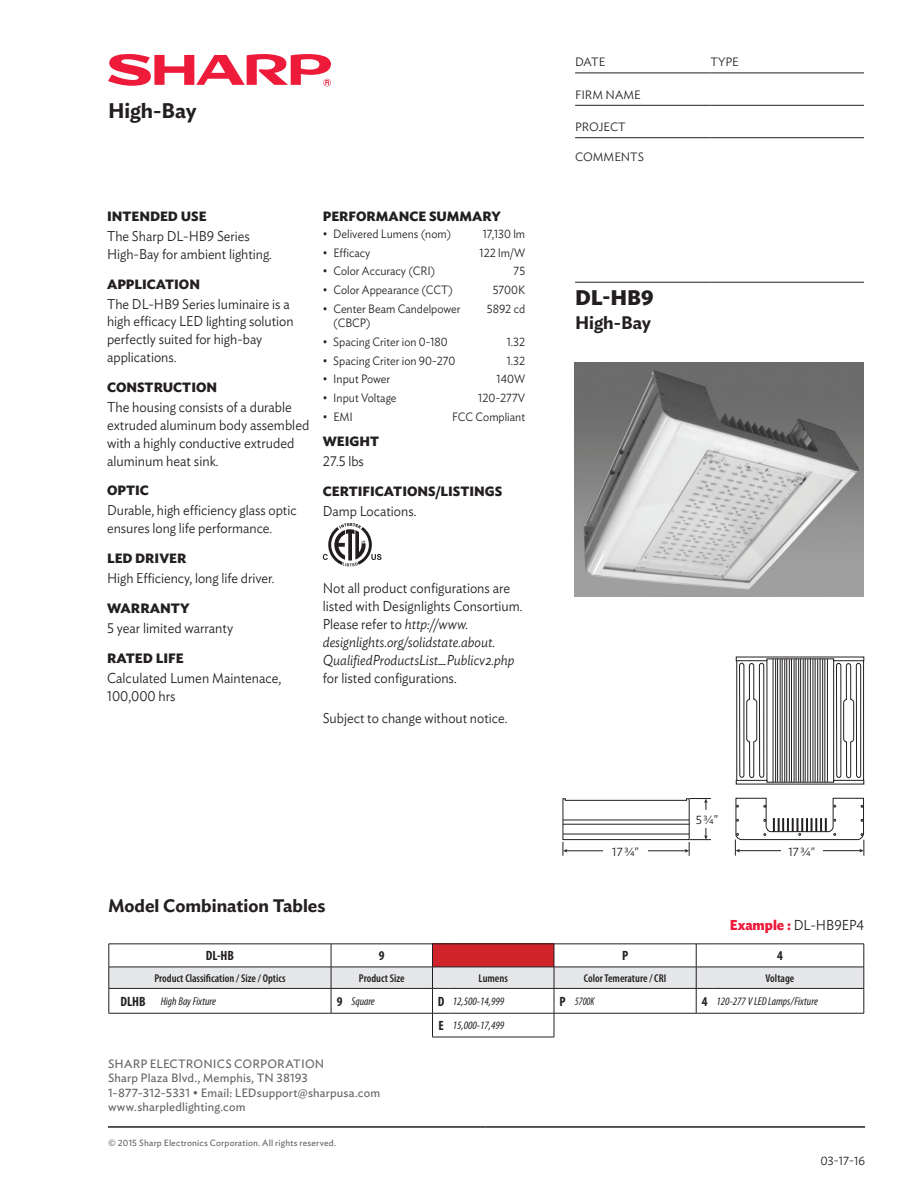
<style>
.page{position:relative;width:918px;height:1188px;background:#fff}
.page>*{position:absolute;margin:0;border:0;box-sizing:border-box;transform-origin:0 0}
.t1{font:600 21px "Ideal Sans";color:#231f20}
.t2{font:700 21px "Ideal Sans";color:#231f20}
.t3{font:600 18px "Ideal Sans";color:#231f20}
.t4{font:300 14.25px/18px "Ideal Sans";color:#231f20;scale:.94 1}
.t5{font:italic 300 14.25px/18px "Ideal Sans";color:#231f20;scale:.94 1}
.t6{font:300 14.1px/17.9px "Ideal Sans";color:#231f20;scale:.94 1}
.t7{font:700 13.5px "Ideal Sans";color:#231f20}
.t8{font:700 condensed 13.5px "Myriad Pro";color:#231f20}
.t9{font:700 13.35px "Ideal Sans";color:#231f20}
.t10{font:300 12px "Ideal Sans";color:#231f20;scale:.94 1}
.t11{font:12px/14.4px "Ideal Sans";letter-spacing:.015em;color:#231f20}
.t12{font:300 12px "Ideal Sans";color:#231f20}
.t13{font:italic condensed 11.4px "Myriad Pro";color:#231f20}
.t14{font:600 condensed 11.4px "Myriad Pro";color:#231f20}
.t15{font:italic condensed 11.4px "Myriad Pro";color:#231f20;scale:.91 1}
.t16{font:9px "Ideal Sans";letter-spacing:.02em;color:#231f20}
.s1{font-style:normal}
.s2{font-weight:700;color:#ed1a3a}
.s3{font-weight:700;font-style:normal;font-size:13.5px}
</style>
<div class="page">
<hr style="left:575px;top:73px;width:136px;height:1px;background:#231f20">
<hr style="left:711px;top:73px;width:153px;height:1px;background:#231f20">
<hr style="left:575px;top:105px;width:136px;height:1px;background:#231f20">
<hr style="left:711px;top:105px;width:153px;height:1px;background:#231f20">
<hr style="left:575px;top:137px;width:136px;height:1px;background:#231f20">
<hr style="left:711px;top:137px;width:153px;height:1px;background:#231f20">
<hr style="left:575px;top:282px;width:136px;height:1px;background:#231f20">
<hr style="left:711px;top:282px;width:153px;height:1px;background:#231f20">
<svg style="left:323px;top:523px;width:59px;height:44px"></svg>
<svg style="left:108px;top:54px;width:223px;height:32px"></svg>
<img style="left:575px;top:363px;width:289px;height:233px">
<svg style="left:736px;top:656px;width:129px;height:129px"></svg>
<hr style="left:773px;top:659px;width:1px;height:123px;background:#231f20">
<hr style="left:775px;top:659px;width:1px;height:123px;background:#231f20">
<hr style="left:777px;top:659px;width:1px;height:123px;background:#231f20">
<hr style="left:780px;top:659px;width:1px;height:123px;background:#231f20">
<hr style="left:782px;top:659px;width:1px;height:123px;background:#231f20">
<hr style="left:784px;top:659px;width:1px;height:123px;background:#231f20">
<hr style="left:786px;top:659px;width:1px;height:123px;background:#231f20">
<hr style="left:789px;top:659px;width:1px;height:123px;background:#231f20">
<hr style="left:791px;top:659px;width:1px;height:123px;background:#231f20">
<hr style="left:794px;top:659px;width:1px;height:123px;background:#231f20">
<hr style="left:796px;top:659px;width:1px;height:123px;background:#231f20">
<hr style="left:798px;top:659px;width:1px;height:123px;background:#231f20">
<hr style="left:800px;top:659px;width:1px;height:123px;background:#231f20">
<hr style="left:803px;top:659px;width:1px;height:123px;background:#231f20">
<hr style="left:805px;top:659px;width:1px;height:123px;background:#231f20">
<hr style="left:808px;top:659px;width:1px;height:123px;background:#231f20">
<hr style="left:810px;top:659px;width:1px;height:123px;background:#231f20">
<hr style="left:813px;top:659px;width:1px;height:123px;background:#231f20">
<hr style="left:815px;top:659px;width:1px;height:123px;background:#231f20">
<hr style="left:817px;top:659px;width:1px;height:123px;background:#231f20">
<hr style="left:820px;top:659px;width:1px;height:123px;background:#231f20">
<hr style="left:822px;top:659px;width:1px;height:123px;background:#231f20">
<hr style="left:825px;top:659px;width:1px;height:123px;background:#231f20">
<hr style="left:827px;top:659px;width:1px;height:123px;background:#231f20">
<svg style="left:735px;top:798px;width:130px;height:58px"></svg>
<svg style="left:562px;top:798px;width:149px;height:58px"></svg>
<div style="left:603px;top:843px;width:45px;height:16px;background:#fff"></div>
<div style="left:781px;top:843px;width:41px;height:16px;background:#fff"></div>
<div style="left:692px;top:811px;width:29px;height:17px;background:#fff"></div>
<svg style="left:108px;top:944px;width:757px;height:94px"></svg>
<hr style="left:108px;top:1126px;width:378px;height:2px;background:#231f20">
<hr style="left:486px;top:1126px;width:379px;height:2px;background:#231f20">
<h1 class="t1" style="left:108px;top:94px;width:90px">High-Bay</h1>
<p class="t9" style="left:107px;top:206px;width:101px">INTENDED USE</p>
<p class="t6" style="left:107px;top:226px;width:177px">The Sharp DL-HB9 Series<br>High-Bay for ambient lighting.</p>
<p class="t9" style="left:107px;top:273px;width:95px">APPLICATION</p>
<p class="t6" style="left:107px;top:294px;width:200px">The DL-HB9 Series luminaire is a high efficacy LED lighting solution perfectly suited for high-bay applications.</p>
<p class="t9" style="left:107px;top:376px;width:112px">CONSTRUCTION</p>
<p class="t4" style="left:107px;top:397px;width:217px">The housing consists of a durable extruded aluminum body assembled with a highly conductive extruded aluminum heat sink.</p>
<p class="t9" style="left:107px;top:480px;width:43px">OPTIC</p>
<p class="t6" style="left:107px;top:500px;width:203px">Durable, high efficiency glass optic ensures long life performance.</p>
<p class="t9" style="left:107px;top:547px;width:81px">LED DRIVER</p>
<p class="t6" style="left:107px;top:568px;width:180px">High Efficiency, long life driver.</p>
<p class="t7" style="left:107px;top:597px;width:84px">WARRANTY</p>
<p class="t4" style="left:107px;top:618px;width:136px">5 year limited warranty</p>
<p class="t7" style="left:107px;top:647px;width:78px">RATED LIFE</p>
<p class="t4" style="left:107px;top:668px;width:187px">Calculated Lumen Maintenace,<br>100,000 hrs</p>
<p class="t9" style="left:323px;top:206px;width:180px">PERFORMANCE SUMMARY</p>
<p class="t10" style="left:323px;top:224px;width:138px">• Delivered Lumens (nom)</p>
<p class="t10" style="left:483px;top:224px;width:47px">17,130 lm</p>
<p class="t10" style="left:323px;top:243px;width:52px">• Efficacy</p>
<p class="t10" style="left:480px;top:243px;width:50px">122 lm/W</p>
<p class="t10" style="left:323px;top:262px;width:121px">• Color Accuracy (CRI)</p>
<p class="t10" style="left:514px;top:262px;width:14px">75</p>
<p class="t10" style="left:323px;top:281px;width:140px">• Color Appearance (CCT)</p>
<p class="t10" style="left:493px;top:281px;width:36px">5700K</p>
<p class="t10" style="left:323px;top:299px;width:148px">• Center Beam Candelpower</p>
<p class="t10" style="left:487px;top:299px;width:42px">5892 cd</p>
<p class="t10" style="left:333px;top:314px;width:41px">(CBCP)</p>
<p class="t10" style="left:323px;top:332px;width:134px">• Spacing Criter ion 0-180</p>
<p class="t10" style="left:507px;top:332px;width:21px">1.32</p>
<p class="t10" style="left:323px;top:351px;width:143px">• Spacing Criter ion 90-270</p>
<p class="t10" style="left:507px;top:351px;width:21px">1.32</p>
<p class="t10" style="left:323px;top:370px;width:73px">• Input Power</p>
<p class="t10" style="left:497px;top:370px;width:32px">140W</p>
<p class="t10" style="left:323px;top:389px;width:80px">• Input Voltage</p>
<p class="t10" style="left:478px;top:389px;width:51px">120-277V</p>
<p class="t10" style="left:323px;top:407px;width:34px">• EMI</p>
<p class="t10" style="left:452px;top:407px;width:79px">FCC Compliant</p>
<p class="t9" style="left:323px;top:431px;width:58px">WEIGHT</p>
<p class="t6" style="left:323px;top:451px;width:45px">27.5 lbs</p>
<p class="t9" style="left:323px;top:480px;width:181px">CERTIFICATIONS/LISTINGS</p>
<p class="t6" style="left:323px;top:501px;width:101px">Damp Locations.</p>
<p class="t5" style="left:323px;top:578px;width:214px"><span class="s1">Not all product configurations are listed with Designlights Consortium.<br>Please refer to</span> http://www. designlights.org/solidstate.about.<br>QualifiedProductsList_Publicv2.php</p>
<p class="t4" style="left:323px;top:668px;width:144px">for listed configurations.</p>
<p class="t6" style="left:323px;top:708px;width:198px">Subject to change without notice.</p>
<p class="t3" style="left:108px;top:892px;width:219px">Model Combination Tables</p>
<p class="t12" style="left:575px;top:53px;width:32px">DATE</p>
<p class="t12" style="left:711px;top:53px;width:30px">TYPE</p>
<p class="t12" style="left:575px;top:85px;width:67px">FIRM NAME</p>
<p class="t12" style="left:575px;top:118px;width:52px">PROJECT</p>
<p class="t12" style="left:575px;top:147px;width:70px">COMMENTS</p>
<h1 class="t2" style="left:575px;top:281px;width:80px">DL-HB9</h1>
<p class="t3" style="left:575px;top:308px;width:77px">High-Bay</p>
<p class="t12" style="left:696px;top:811px;width:24px">5 3/4"</p>
<p class="t12" style="left:612px;top:842px;width:28px">17 3/4"</p>
<p class="t12" style="left:788px;top:842px;width:28px">17 3/4"</p>
<p class="t4" style="left:730px;top:915px;width:144px"><span class="s2">Example :</span> DL-HB9EP4</p>
<p class="t8" style="left:206px;top:948px;width:30px">DL-HB</p>
<p class="t8" style="left:379px;top:948px;width:7px">9</p>
<p class="t8" style="left:622px;top:948px;width:8px">P</p>
<p class="t8" style="left:777px;top:948px;width:7px">4</p>
<p class="t14" style="left:154px;top:971px;width:133px">Product Classification / Size / Optics</p>
<p class="t14" style="left:359px;top:971px;width:47px">Product Size</p>
<p class="t14" style="left:479px;top:971px;width:31px">Lumens</p>
<p class="t14" style="left:584px;top:971px;width:84px">Color Temerature / CRI</p>
<p class="t14" style="left:766px;top:971px;width:30px">Voltage</p>
<p class="t13" style="left:120px;top:994px;width:97px"><span class="s3">DLHB</span> High Bay Fixture</p>
<p class="t13" style="left:337px;top:994px;width:39px"><span class="s3">9</span> Square</p>
<p class="t13" style="left:438px;top:994px;width:68px"><span class="s3">D</span> 12,500-14,999</p>
<p class="t15" style="left:560px;top:994px;width:40px"><span class="s3">P</span> 5700K</p>
<p class="t13" style="left:702px;top:994px;width:117px"><span class="s3">4</span> 120-277 V LED Lamps/Fixture</p>
<p class="t13" style="left:438px;top:1019px;width:67px"><span class="s3">E</span> 15,000-17,499</p>
<p class="t11" style="left:108px;top:1056px;width:274px">SHARP ELECTRONICS CORPORATION<br>Sharp Plaza Blvd., Memphis, TN 38193<br>1-877-312-5331 • Email: LEDsupport@sharpusa.com www.sharpledlighting.com</p>
<p class="t16" style="left:108px;top:1136px;width:230px">© 2015 Sharp Electronics Corporation. All rights reserved.</p>
<p class="t12" style="left:820px;top:1151px;width:46px">03-17-16</p>
</div>
